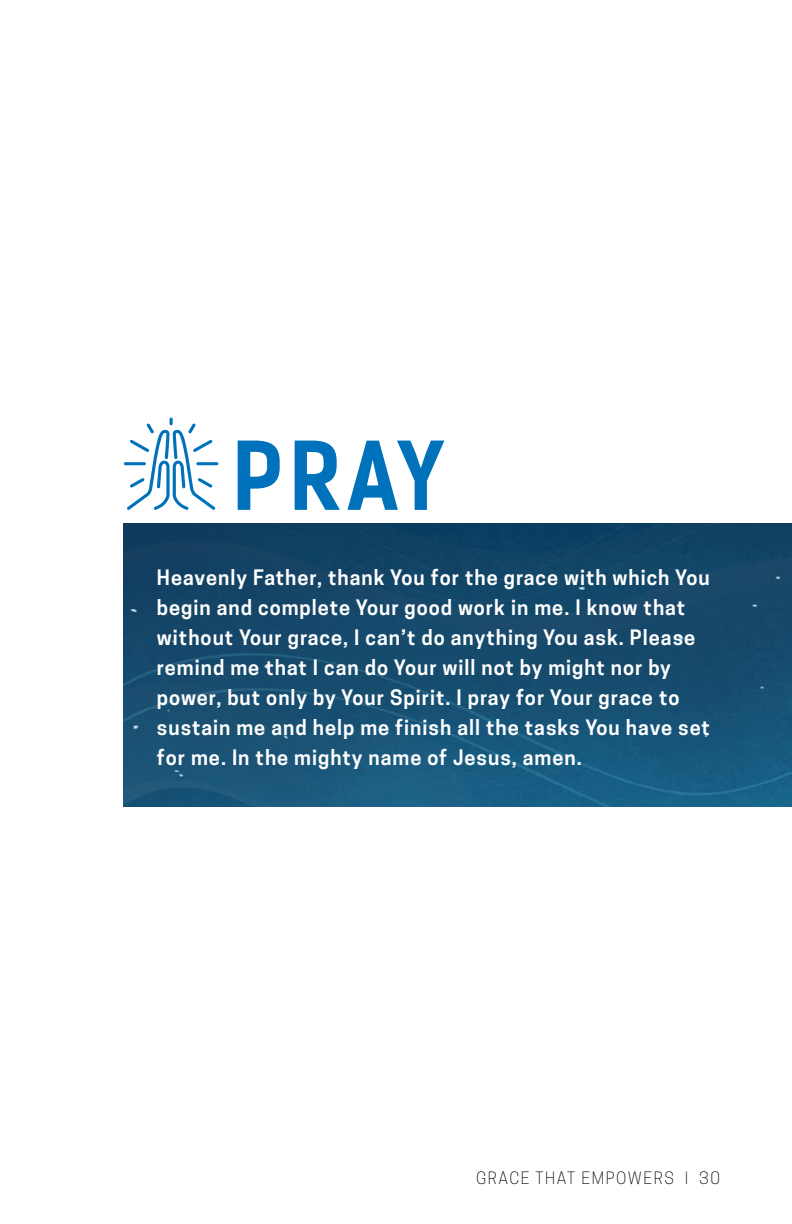
<style>
.page{position:relative;width:792px;height:1224px;background:#fff}
.page>*{position:absolute;margin:0;border:0;box-sizing:border-box;transform-origin:0 0}
.t1{font:700 90px "Kelson Sans";color:#0072bc}
.t2{font:600 20px/30px "Cooper Hewitt";letter-spacing:.05em;color:#fff}
.t3{font:300 16px "Cooper Hewitt";letter-spacing:.1em;color:#000}
</style>
<div class="page">
<img style="left:124px;top:523px;width:668px;height:283px">
<hr style="left:124px;top:462px;width:22px;height:3px;background:#0072bc;border-radius:2px">
<hr style="left:196px;top:462px;width:22px;height:3px;background:#0072bc;border-radius:2px">
<svg style="left:127px;top:418px;width:88px;height:92px"></svg>
<h1 class="t1" style="left:231px;top:421px;width:214px">PRAY</h1>
<p class="t2" style="left:157px;top:562px;width:555px">Heavenly Father, thank You for the grace with which You begin and complete Your good work in me. I know that without Your grace, I can’t do anything You ask. Please remind me that I can do Your will not by might nor by power, but only by Your Spirit. I pray for Your grace to sustain me and help me finish all the tasks You have set for me. In the mighty name of Jesus, amen.</p>
<p class="t3" style="left:476px;top:1168px;width:246px">GRACE THAT EMPOWERS | 30</p>
</div>
